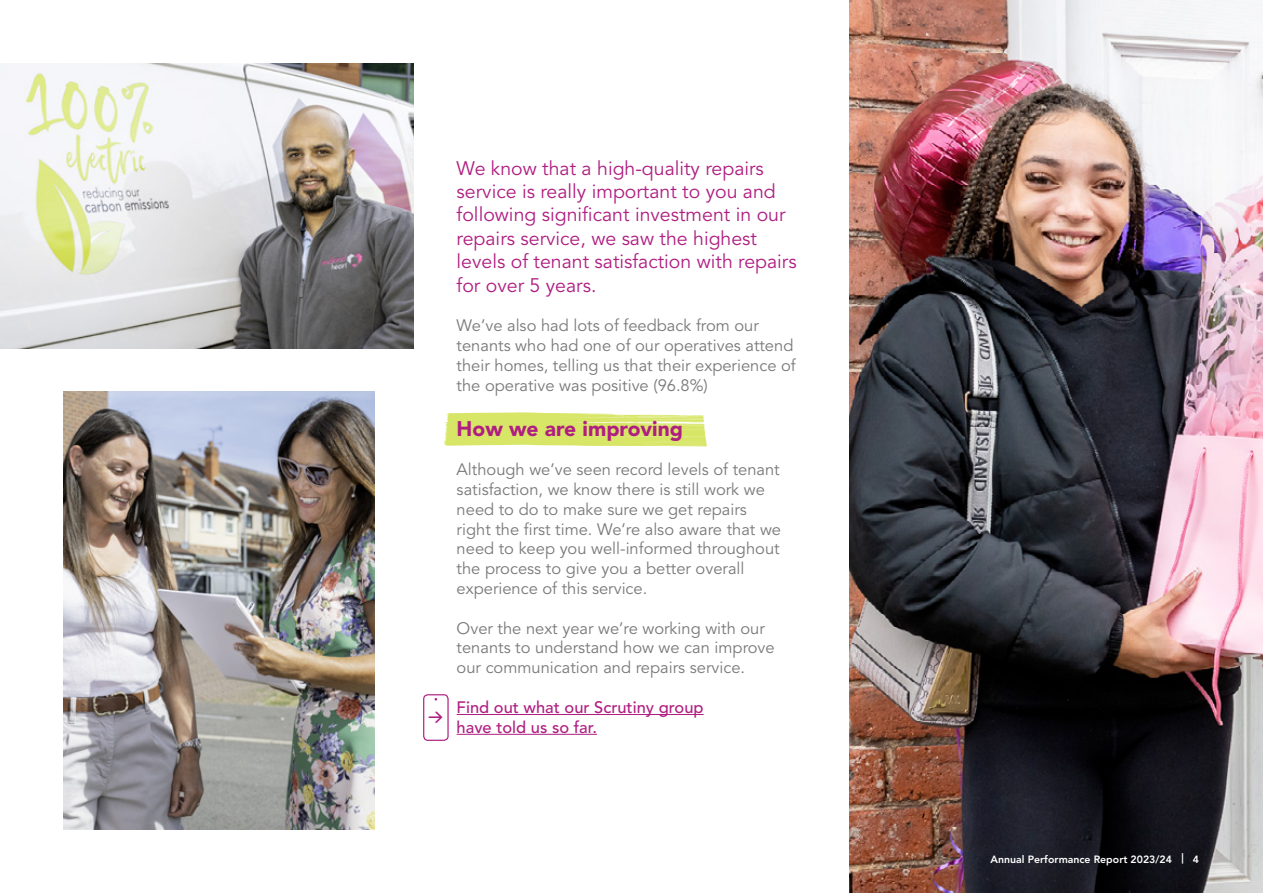
<style>
.page{position:relative;width:1263px;height:893px;background:#fff}
.page>*{position:absolute;margin:0;border:0;box-sizing:border-box;transform-origin:0 0}
.t1{font:900 21px "Avenir LT Std";color:#af1e81}
.t2{font:19.5px/23.4px "Avenir LT Std";color:#af1e81}
.t3{font:16.5px/19.8px "Avenir LT Std";color:#797979}
.t4{font:500 16.5px/19.8px "Avenir LT Std";color:#af1e81}
.t5{font:800 10.5px "Avenir LT Std";color:#fff}
</style>
<div class="page">
<img style="left:849px;top:0;width:414px;height:893px">
<img style="left:64px;top:392px;width:310px;height:437px">
<svg style="left:443px;top:412px;width:264px;height:35px;background:#dde97c"></svg>
<hr style="left:457px;top:714px;width:247px;height:1px;background:#af1e81">
<hr style="left:457px;top:734px;width:140px;height:1px;background:#af1e81">
<div style="left:423px;top:694px;width:26px;height:47px;border:1px solid #af1e81;border-radius:4px"></div>
<img style="left:0;top:64px;width:414px;height:284px">
<p class="t2" style="left:457px;top:157px;width:342px">We know that a high-quality repairs service is really important to you and following significant investment in our repairs service, we saw the highest levels of tenant satisfaction with repairs for over 5 years.</p>
<p class="t3" style="left:457px;top:316px;width:341px">We’ve also had lots of feedback from our tenants who had one of our operatives attend their homes, telling us that their experience of the operative was positive (96.8%)</p>
<p class="t1" style="left:457px;top:416px;width:228px">How we are improving</p>
<p class="t3" style="left:457px;top:460px;width:326px">Although we’ve seen record levels of tenant satisfaction, we know there is still work we need to do to make sure we get repairs right the first time. We’re also aware that we need to keep you well-informed throughout the process to give you a better overall experience of this service.</p>
<p class="t3" style="left:457px;top:618px;width:320px">Over the next year we’re working with our tenants to understand how we can improve our communication and repairs service.</p>
<p class="t4" style="left:457px;top:698px;width:248px">Find out what our Scrutiny group have told us so far.</p>
<p class="t5" style="left:991px;top:853px;width:210px">Annual Performance Report 2023/24 | 4</p>
</div>
